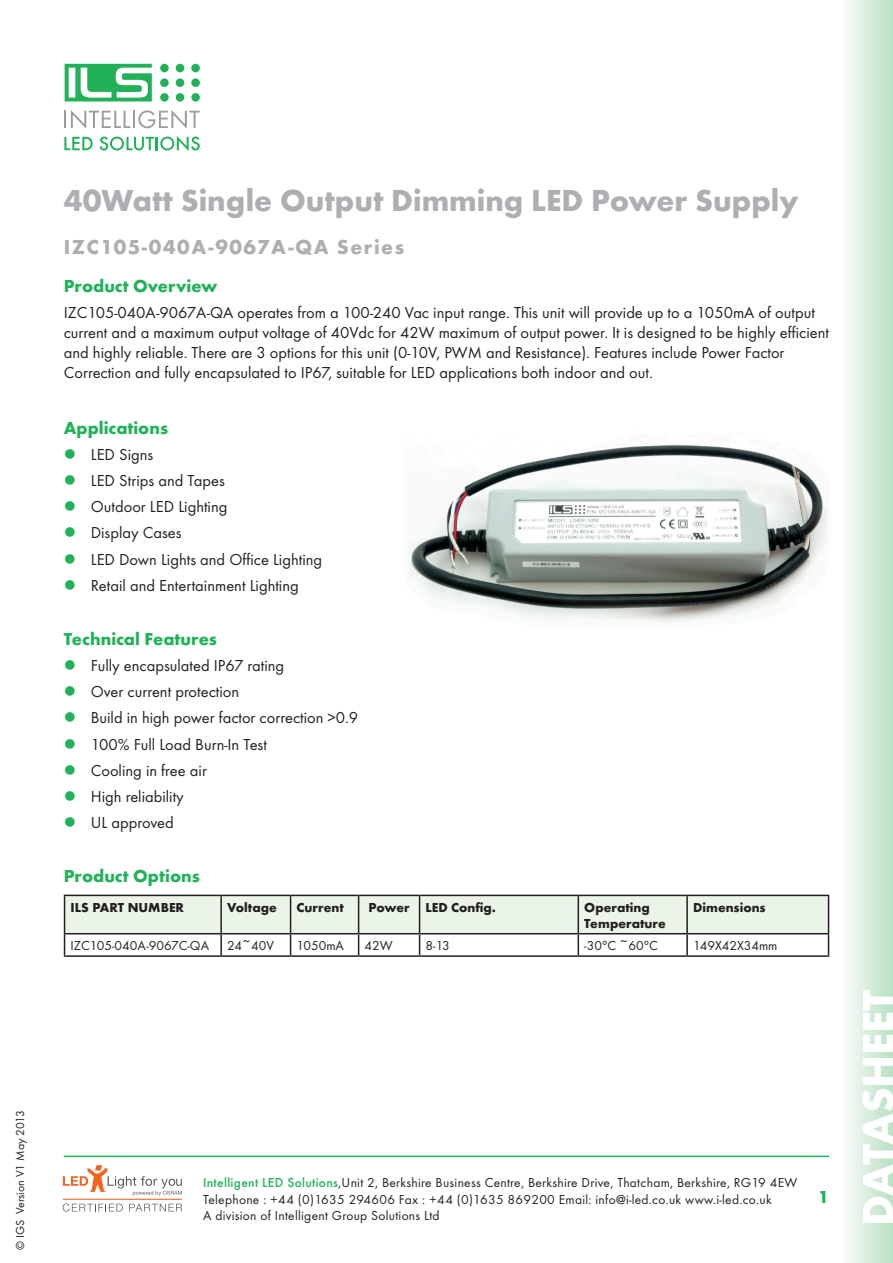
<style>
.page{position:relative;width:893px;height:1263px;background:#fff}
.page>*{position:absolute;margin:0;border:0;box-sizing:border-box;transform-origin:0 0}
.t1{font:700 45px "Futura T";color:#fff}
.t2{font:700 31.5px "Futura T";color:#aeafb3}
.t3{font:700 21px "Futura T";letter-spacing:.07em;color:#aeafb3}
.Bodytext{font:700 18px "Futura T";color:#21b259}
.Bodytext-2{font:16.5px/19.8px "Futura T";color:#231f20}
.t4{font:13.5px/16.2px "Futura T";letter-spacing:.02em;color:#231f20}
.t5{font:700 13.5px/16.2px "Futura T";color:#231f20}
.t6{font:13.5px "Futura T";color:#231f20}
.t7{font:12px "Futura T";color:#231f20}
.s1{font-weight:500;color:#21b259}
</style>
<div class="page">
<svg style="left:64px;top:110px;width:136px;height:19px"></svg>
<div style="left:160px;top:64px;width:9px;height:8px;background:#21b259;border-radius:50%"></div>
<div style="left:176px;top:64px;width:8px;height:8px;background:#21b259;border-radius:50%"></div>
<div style="left:191px;top:64px;width:9px;height:8px;background:#21b259;border-radius:50%"></div>
<div style="left:160px;top:78px;width:9px;height:9px;background:#21b259;border-radius:50%"></div>
<div style="left:176px;top:78px;width:8px;height:9px;background:#21b259;border-radius:50%"></div>
<div style="left:191px;top:78px;width:9px;height:9px;background:#21b259;border-radius:50%"></div>
<div style="left:160px;top:93px;width:9px;height:9px;background:#21b259;border-radius:50%"></div>
<div style="left:176px;top:93px;width:8px;height:9px;background:#21b259;border-radius:50%"></div>
<div style="left:191px;top:93px;width:9px;height:9px;background:#21b259;border-radius:50%"></div>
<svg style="left:65px;top:64px;width:87px;height:37px"></svg>
<svg style="left:64px;top:137px;width:29px;height:13px"></svg>
<svg style="left:100px;top:136px;width:100px;height:15px"></svg>
<hr style="left:64px;top:1155px;width:765px;height:2px;background:#21b259">
<svg style="left:63px;top:1165px;width:119px;height:31px"></svg>
<svg style="left:63px;top:1203px;width:60px;height:8px"></svg>
<svg style="left:129px;top:1204px;width:53px;height:7px"></svg>
<hr style="left:63px;top:1199px;width:119px;height:1px;background:#f36421">
<div style="left:840px;top:0;width:53px;height:1263px;background:linear-gradient(to right,#fdfdfc,#b9e0c1)"></div>
<svg style="left:64px;top:895px;width:765px;height:60px"></svg>
<hr style="left:64px;top:955px;width:157px;height:2px;background:#231f20">
<hr style="left:221px;top:955px;width:70px;height:2px;background:#231f20">
<hr style="left:291px;top:955px;width:68px;height:2px;background:#231f20">
<hr style="left:359px;top:955px;width:61px;height:2px;background:#231f20">
<hr style="left:420px;top:955px;width:158px;height:2px;background:#231f20">
<hr style="left:578px;top:955px;width:109px;height:2px;background:#231f20">
<hr style="left:687px;top:955px;width:142px;height:2px;background:#231f20">
<img style="left:408px;top:445px;width:420px;height:177px">
<p class="t7" style="left:13px;top:1250px;width:142px;rotate:-90deg">© IGS Version V1 May 2013</p>
<p class="t2" style="left:64px;top:182px;width:736px">40Watt Single Output Dimming LED Power Supply</p>
<p class="t3" style="left:64px;top:235px;width:342px">IZC105-040A-9067A-QA Series</p>
<p class="Bodytext" style="left:64px;top:275px;width:155px">Product Overview</p>
<p class="Bodytext-2" style="left:64px;top:303px;width:767px">IZC105-040A-9067A-QA operates from a 100-240 Vac input range. This unit will provide up to a 1050mA of output current and a maximum output voltage of 40Vdc for 42W maximum of output power. It is designed to be highly efficient and highly reliable. There are 3 options for this unit (0-10V, PWM and Resistance). Features include Power Factor Correction and fully encapsulated to IP67, suitable for LED applications both indoor and out.</p>
<p class="Bodytext" style="left:64px;top:417px;width:106px">Applications</p>
<p class="Bodytext-2" style="left:91px;top:444px;width:64px">LED Signs</p>
<p class="Bodytext-2" style="left:91px;top:470px;width:136px">LED Strips and Tapes</p>
<p class="Bodytext-2" style="left:91px;top:497px;width:138px">Outdoor LED Lighting</p>
<p class="Bodytext-2" style="left:91px;top:523px;width:92px">Display Cases</p>
<p class="Bodytext-2" style="left:91px;top:549px;width:233px">LED Down Lights and Office Lighting</p>
<p class="Bodytext-2" style="left:91px;top:575px;width:210px">Retail and Entertainment Lighting</p>
<p class="Bodytext" style="left:64px;top:628px;width:155px">Technical Features</p>
<p class="Bodytext-2" style="left:91px;top:655px;width:195px">Fully encapsulated IP67 rating</p>
<p class="Bodytext-2" style="left:91px;top:682px;width:150px">Over current protection</p>
<p class="Bodytext-2" style="left:91px;top:708px;width:269px">Build in high power factor correction &gt;0.9</p>
<p class="Bodytext-2" style="left:91px;top:734px;width:178px">100% Full Load Burn-In Test</p>
<p class="Bodytext-2" style="left:91px;top:760px;width:118px">Cooling in free air</p>
<p class="Bodytext-2" style="left:91px;top:786px;width:95px">High reliability</p>
<p class="Bodytext-2" style="left:91px;top:812px;width:84px">UL approved</p>
<p class="Bodytext" style="left:64px;top:866px;width:138px">Product Options</p>
<p class="t5" style="left:71px;top:899px;width:115px">ILS PART NUMBER</p>
<p class="t5" style="left:227px;top:899px;width:51px">Voltage</p>
<p class="t5" style="left:297px;top:899px;width:49px">Current</p>
<p class="t5" style="left:368px;top:899px;width:43px">Power</p>
<p class="t5" style="left:426px;top:899px;width:72px">LED Config.</p>
<p class="t5" style="left:584px;top:899px;width:83px">Operating<br>Temperature</p>
<p class="t5" style="left:693px;top:899px;width:74px">Dimensions</p>
<p class="t6" style="left:71px;top:938px;width:140px">IZC105-040A-9067C-QA</p>
<p class="t4" style="left:227px;top:937px;width:48px">24~40V</p>
<p class="t4" style="left:297px;top:937px;width:49px">1050mA</p>
<p class="t4" style="left:365px;top:937px;width:30px">42W</p>
<p class="t4" style="left:426px;top:937px;width:26px">8-13</p>
<p class="t4" style="left:584px;top:937px;width:75px">-30°C ~60°C</p>
<p class="t6" style="left:693px;top:938px;width:86px">149X42X34mm</p>
<p class="t4" style="left:203px;top:1175px;width:596px"><span class="s1">Intelligent LED Solutions</span>,Unit 2, Berkshire Business Centre, Berkshire Drive, Thatcham, Berkshire, RG19 4EW<br>Telephone : +44 (0)1635 294606 Fax : +44 (0)1635 869200 Email: info@i-led.co.uk www.i-led.co.uk<br>A division of Intelligent Group Solutions Ltd</p>
<p class="Bodytext" style="left:818px;top:1186px;width:12px">1</p>
<h1 class="t1" style="left:851px;top:1226px;width:238px;rotate:-90deg">DATASHEET</h1>
</div>
